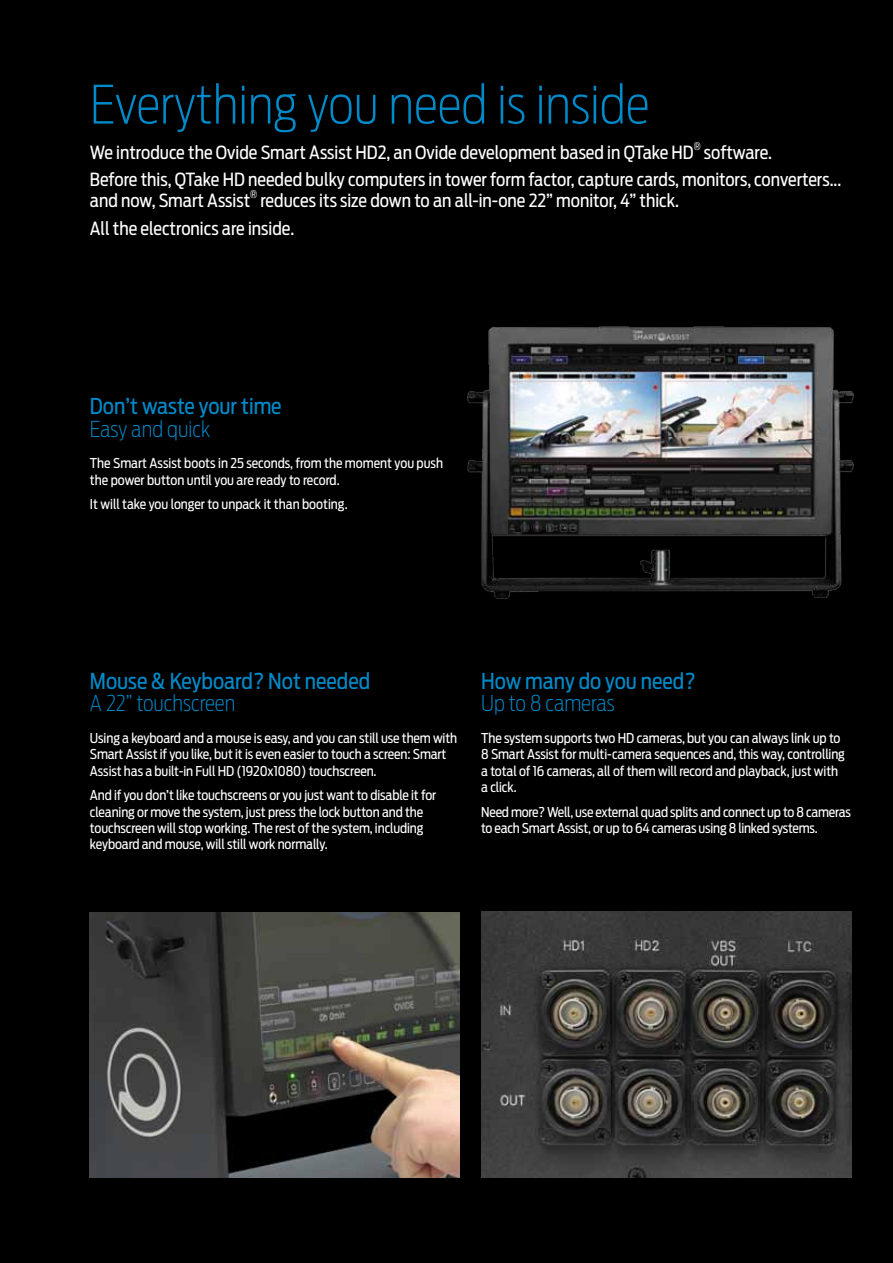
<style>
.page{position:relative;width:893px;height:1263px;background:#fff}
.page>*{position:absolute;margin:0;border:0;box-sizing:border-box;transform-origin:0 0}
.t1{font:200 52.5px "Antenna Cond";color:#008ac9}
.t2{font:21.75px "Antenna Cond";color:#008ac9}
.t3{font:200 21.75px "Antenna Cond";color:#008ac9}
.t4{font:18px/27.5px "Antenna Cond";color:#fff}
.t5{font:13.5px/16.2px "Antenna Cond";letter-spacing:-.005em;color:#fff}
.t6{font:10.5px "Antenna Cond";color:#fff}
</style>
<div class="page">
<div style="left:1px;top:0;width:892px;height:1262px;background:#000"></div>
<img style="left:467px;top:326px;width:387px;height:273px">
<img style="left:481px;top:912px;width:370px;height:265px">
<img style="left:90px;top:912px;width:370px;height:265px">
<h1 class="t1" style="left:90px;top:75px;width:561px">Everything you need is inside</h1>
<h3 class="t4" style="left:90px;top:139px;width:605px">We introduce the Ovide Smart Assist HD2, an Ovide development based in QTake HD</h3>
<p class="t6" style="left:694px;top:140px;width:8px">®</p>
<h3 class="t4" style="left:90px;top:139px;width:753px;text-indent:614px">software.<br>Before this, QTake HD needed bulky computers in tower form factor, capture cards, monitors, converters...</h3>
<h3 class="t4" style="left:90px;top:187px;width:162px">and now, Smart Assist</h3>
<p class="t6" style="left:250px;top:188px;width:8px">®</p>
<h3 class="t4" style="left:90px;top:187px;width:591px;text-indent:170px">reduces its size down to an all-in-one 22” monitor, 4” thick.<br>All the electronics are inside.</h3>
<h2 class="t2" style="left:90px;top:394px;width:193px">Don’t waste your time</h2>
<h2 class="t3" style="left:90px;top:416px;width:122px">Easy and quick</h2>
<p class="t5" style="left:90px;top:455px;width:355px">The Smart Assist boots in 25 seconds, from the moment you push the power button until you are ready to record.</p>
<p class="t5" style="left:90px;top:496px;width:259px">It will take you longer to unpack it than booting.</p>
<h2 class="t2" style="left:90px;top:668px;width:282px">Mouse &amp; Keyboard? Not needed</h2>
<h2 class="t3" style="left:90px;top:691px;width:147px">A 22” touchscreen</h2>
<p class="t5" style="left:90px;top:730px;width:369px">Using a keyboard and a mouse is easy, and you can still use them with<br>Smart Assist if you like, but it is even easier to touch a screen: Smart<br>Assist has a built-in Full HD (1920x1080) touchscreen.</p>
<p class="t5" style="left:90px;top:787px;width:348px">And if you don’t like touchscreens or you just want to disable it for cleaning or move the system, just press the lock button and the touchscreen will stop working. The rest of the system, including keyboard and mouse, will still work normally.</p>
<h2 class="t2" style="left:481px;top:668px;width:216px">How many do you need?</h2>
<h2 class="t3" style="left:481px;top:691px;width:135px">Up to 8 cameras</h2>
<p class="t5" style="left:481px;top:730px;width:365px">The system supports two HD cameras, but you can always link up to 8 Smart Assist for multi-camera sequences and, this way, controlling a total of 16 cameras, all of them will record and playback, just with a click.</p>
<p class="t5" style="left:481px;top:803px;width:371px">Need more? Well, use external quad splits and connect up to 8 cameras to each Smart Assist, or up to 64 cameras using 8 linked systems.</p>
</div>
